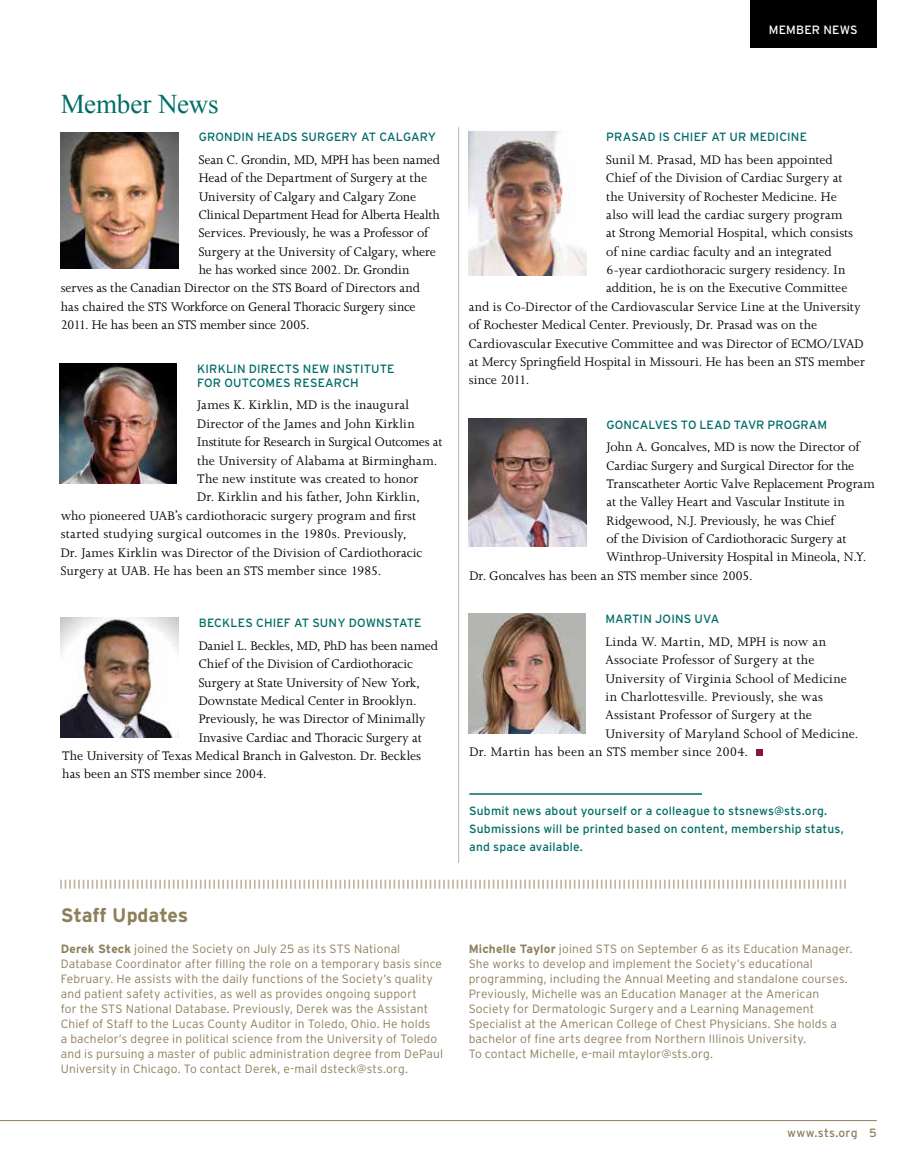
<style>
.page{position:relative;width:918px;height:1175px;background:#fff}
.page>*{position:absolute;margin:0;border:0;box-sizing:border-box;transform-origin:0 0}
.t1{font:27px "Times New Roman";letter-spacing:-.01em;color:#006c67}
.t2{font:700 19.5px "Interstate";letter-spacing:-.005em;color:#8e7f5b}
.t3{font:14.25px "Joanna MT Std";color:#000}
.t4{font:14.25px "Joanna MT Std";letter-spacing:.02em;color:#000}
.t5{font:14.25px "Joanna MT Std";letter-spacing:-.02em;color:#000}
.t6{font:14.25px "Joanna MT Std";letter-spacing:.025em;color:#000}
.t7{font:14.25px "Joanna MT Std";letter-spacing:.03em;color:#000}
.t8{font:300 12px/15px "Interstate";letter-spacing:.015em;color:#8e7f5b}
.t9{font:12px/18px "Interstate";letter-spacing:.01em;color:#006c67}
.t10{font:12px "Interstate";letter-spacing:.015em;color:#8e7f5b}
.t11{font:12px "Interstate";letter-spacing:.015em;color:#fff}
.s1{font-weight:700}
</style>
<div class="page">
<hr style="left:0;top:1120px;width:877px;height:1px;background:#8e7f5b">
<div style="left:750px;top:0;width:127px;height:47px;background:#000"></div>
<hr style="left:469px;top:793px;width:233px;height:1px;background:#006c67">
<img style="left:61px;top:617px;width:117px;height:120px">
<img style="left:61px;top:132px;width:117px;height:136px">
<div style="left:756px;top:749px;width:7px;height:7px;background:#8e1437"></div>
<img style="left:468px;top:613px;width:117px;height:120px">
<img style="left:59px;top:364px;width:118px;height:120px">
<img style="left:468px;top:131px;width:118px;height:145px">
<img style="left:468px;top:419px;width:118px;height:127px">
<hr style="left:458px;top:127px;width:1px;height:736px;background:#c0b59f">
<svg style="left:60px;top:879px;width:786px;height:9px"></svg>
<h1 class="t1" style="left:61px;top:86px;width:159px">Member News</h1>
<p class="t9" style="left:199px;top:128px;width:239px">GRONDIN HEADS SURGERY AT CALGARY</p>
<p class="t3" style="left:199px;top:152px;width:243px">Sean C. Grondin, MD, MPH has been named</p>
<p class="t3" style="left:199px;top:170px;width:230px">Head of the Department of Surgery at the</p>
<p class="t3" style="left:199px;top:189px;width:219px">University of Calgary and Calgary Zone</p>
<p class="t3" style="left:199px;top:207px;width:243px">Clinical Department Head for Alberta Health</p>
<p class="t3" style="left:199px;top:225px;width:231px">Services. Previously, he was a Professor of</p>
<p class="t3" style="left:199px;top:244px;width:239px">Surgery at the University of Calgary, where</p>
<p class="t5" style="left:199px;top:262px;width:212px">he has worked since 2002. Dr. Grondin</p>
<p class="t3" style="left:61px;top:280px;width:361px">serves as the Canadian Director on the STS Board of Directors and</p>
<p class="t3" style="left:61px;top:299px;width:356px">has chaired the STS Workforce on General Thoracic Surgery since</p>
<p class="t3" style="left:61px;top:317px;width:251px">2011. He has been an STS member since 2005.</p>
<p class="t9" style="left:197px;top:362px;width:199px;line-height:13.5px">KIRKLIN DIRECTS NEW INSTITUTE<br>FOR OUTCOMES RESEARCH</p>
<p class="t3" style="left:197px;top:397px;width:213px">James K. Kirklin, MD is the inaugural</p>
<p class="t3" style="left:197px;top:416px;width:219px">Director of the James and John Kirklin</p>
<p class="t5" style="left:197px;top:434px;width:247px">Institute for Research in Surgical Outcomes at</p>
<p class="t3" style="left:197px;top:453px;width:242px">the University of Alabama at Birmingham.</p>
<p class="t3" style="left:197px;top:471px;width:223px">The new institute was created to honor</p>
<p class="t4" style="left:197px;top:489px;width:224px">Dr. Kirklin and his father, John Kirklin,</p>
<p class="t3" style="left:61px;top:508px;width:357px">who pioneered UAB’s cardiothoracic surgery program and first</p>
<p class="t3" style="left:61px;top:526px;width:348px">started studying surgical outcomes in the 1980s. Previously,</p>
<p class="t3" style="left:61px;top:544px;width:363px">Dr. James Kirklin was Director of the Division of Cardiothoracic</p>
<p class="t3" style="left:61px;top:563px;width:322px">Surgery at UAB. He has been an STS member since 1985.</p>
<p class="t9" style="left:199px;top:614px;width:224px">BECKLES CHIEF AT SUNY DOWNSTATE</p>
<p class="t3" style="left:199px;top:638px;width:241px">Daniel L. Beckles, MD, PhD has been named</p>
<p class="t3" style="left:199px;top:656px;width:216px">Chief of the Division of Cardiothoracic</p>
<p class="t3" style="left:199px;top:674px;width:223px">Surgery at State University of New York,</p>
<p class="t3" style="left:199px;top:693px;width:219px">Downstate Medical Center in Brooklyn.</p>
<p class="t3" style="left:199px;top:711px;width:228px">Previously, he was Director of Minimally</p>
<p class="t3" style="left:199px;top:729px;width:225px">Invasive Cardiac and Thoracic Surgery at</p>
<p class="t3" style="left:62px;top:748px;width:360px">The University of Texas Medical Branch in Galveston. Dr. Beckles</p>
<p class="t3" style="left:62px;top:766px;width:206px">has been an STS member since 2004.</p>
<h2 class="t2" style="left:61px;top:903px;width:129px">Staff Updates</h2>
<p class="t11" style="left:769px;top:22px;width:90px">MEMBER NEWS</p>
<p class="t9" style="left:606px;top:128px;width:202px">PRASAD IS CHIEF AT UR MEDICINE</p>
<p class="t3" style="left:606px;top:152px;width:228px">Sunil M. Prasad, MD has been appointed</p>
<p class="t3" style="left:606px;top:170px;width:238px">Chief of the Division of Cardiac Surgery at</p>
<p class="t3" style="left:606px;top:189px;width:232px">the University of Rochester Medicine. He</p>
<p class="t3" style="left:606px;top:207px;width:238px">also will lead the cardiac surgery program</p>
<p class="t3" style="left:606px;top:225px;width:248px">at Strong Memorial Hospital, which consists</p>
<p class="t3" style="left:606px;top:244px;width:227px">of nine cardiac faculty and an integrated</p>
<p class="t3" style="left:606px;top:262px;width:241px">6-year cardiothoracic surgery residency. In</p>
<p class="t3" style="left:606px;top:280px;width:243px">addition, he is on the Executive Committee</p>
<p class="t3" style="left:469px;top:299px;width:394px">and is Co-Director of the Cardiovascular Service Line at the University</p>
<p class="t3" style="left:469px;top:317px;width:350px">of Rochester Medical Center. Previously, Dr. Prasad was on the</p>
<p class="t3" style="left:469px;top:336px;width:396px">Cardiovascular Executive Committee and was Director of ECMO/LVAD</p>
<p class="t3" style="left:469px;top:354px;width:398px">at Mercy Springfield Hospital in Missouri. He has been an STS member</p>
<p class="t3" style="left:469px;top:372px;width:62px">since 2011.</p>
<p class="t9" style="left:607px;top:415px;width:222px">GONCALVES TO LEAD TAVR PROGRAM</p>
<p class="t3" style="left:607px;top:439px;width:255px">John A. Goncalves, MD is now the Director of</p>
<p class="t3" style="left:607px;top:457px;width:249px">Cardiac Surgery and Surgical Director for the</p>
<p class="t3" style="left:607px;top:476px;width:270px">Transcatheter Aortic Valve Replacement Program</p>
<p class="t3" style="left:607px;top:494px;width:240px">at the Valley Heart and Vascular Institute in</p>
<p class="t3" style="left:607px;top:513px;width:230px">Ridgewood, N.J. Previously, he was Chief</p>
<p class="t3" style="left:607px;top:531px;width:241px">of the Division of Cardiothoracic Surgery at</p>
<p class="t3" style="left:607px;top:549px;width:261px">Winthrop-University Hospital in Mineola, N.Y.</p>
<p class="t3" style="left:470px;top:568px;width:285px">Dr. Goncalves has been an STS member since 2005.</p>
<p class="t9" style="left:605px;top:610px;width:115px">MARTIN JOINS UVA</p>
<p class="t7" style="left:605px;top:634px;width:222px">Linda W. Martin, MD, MPH is now an</p>
<p class="t3" style="left:605px;top:652px;width:211px">Associate Professor of Surgery at the</p>
<p class="t4" style="left:605px;top:670px;width:243px">University of Virginia School of Medicine</p>
<p class="t4" style="left:605px;top:689px;width:219px">in Charlottesville. Previously, she was</p>
<p class="t3" style="left:605px;top:707px;width:208px">Assistant Professor of Surgery at the</p>
<p class="t4" style="left:605px;top:725px;width:255px">University of Maryland School of Medicine.</p>
<p class="t6" style="left:469px;top:744px;width:280px">Dr. Martin has been an STS member since 2004.</p>
<p class="t9" style="left:469px;top:801px;width:376px">Submit news about yourself or a colleague to stsnews@sts.org.<br>Submissions will be printed based on content, membership status, and space available.</p>
<p class="t8" style="left:61px;top:941px;width:384px"><span class="s1">Derek Steck</span> joined the Society on July 25 as its STS National Database Coordinator after filling the role on a temporary basis since February. He assists with the daily functions of the Society’s quality and patient safety activities, as well as provides ongoing support<br>for the STS National Database. Previously, Derek was the Assistant Chief of Staff to the Lucas County Auditor in Toledo, Ohio. He holds<br>a bachelor’s degree in political science from the University of Toledo and is pursuing a master of public administration degree from DePaul University in Chicago. To contact Derek, e-mail dsteck@sts.org.</p>
<p class="t8" style="left:469px;top:941px;width:385px"><span class="s1">Michelle Taylor</span> joined STS on September 6 as its Education Manager.<br>She works to develop and implement the Society’s educational programming, including the Annual Meeting and standalone courses.<br>Previously, Michelle was an Education Manager at the American Society for Dermatologic Surgery and a Learning Management Specialist at the American College of Chest Physicians. She holds a bachelor of fine arts degree from Northern Illinois University.<br>To contact Michelle, e-mail mtaylor@sts.org.</p>
<p class="t10" style="left:787px;top:1125px;width:91px">www.sts.org 5</p>
</div>
